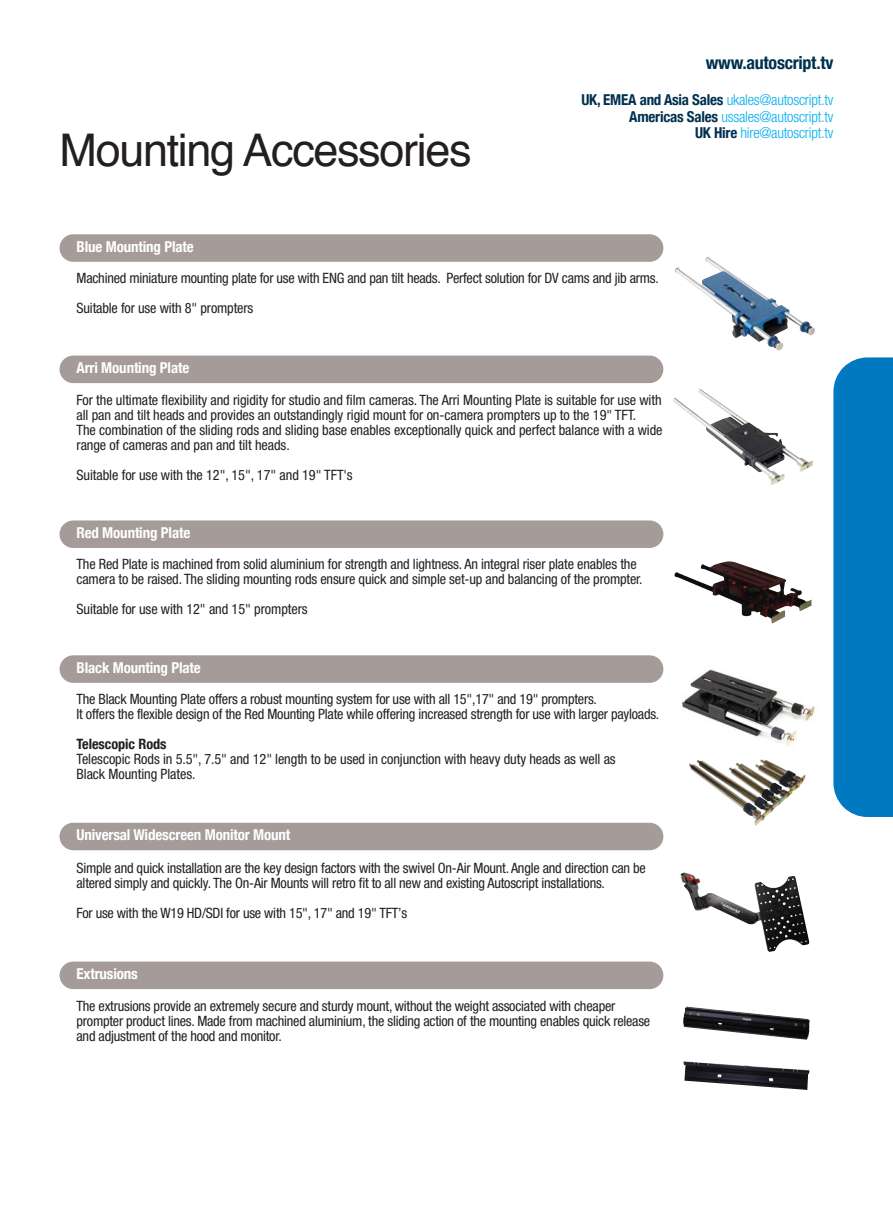
<style>
.page{position:relative;width:893px;height:1217px;background:#fff}
.page>*{position:absolute;margin:0;border:0;box-sizing:border-box;transform-origin:0 0}
.t1{font:45px "Helvetica";letter-spacing:-.03em;color:#231f20}
.t2{font:700 condensed 18px "Helvetica Neue";letter-spacing:-.015em;color:#00304f}
.t3{font:700 condensed 15px "Helvetica Neue";letter-spacing:-.01em;color:#fff}
.t4{font:300 condensed 15px/16.5px "Helvetica Neue";letter-spacing:-.015em;color:#00aeef;text-align:right}
.t5{font:condensed 14.25px/15px "Helvetica Neue";letter-spacing:-.015em;color:#231f20}
.t6{font:700 condensed 14.25px "Helvetica Neue";letter-spacing:-.005em;color:#231f20}
.s1{font-weight:700;color:#00304f}
</style>
<div class="page">
<div style="left:60px;top:234px;width:603px;height:28px;background:#a59b98;border-radius:14px"></div>
<img style="left:675px;top:257px;width:140px;height:93px">
<div style="left:60px;top:355px;width:603px;height:28px;background:#a59b98;border-radius:14px"></div>
<div style="left:60px;top:520px;width:603px;height:28px;background:#a59b98;border-radius:14px"></div>
<img style="left:673px;top:389px;width:140px;height:96px">
<img style="left:674px;top:561px;width:137px;height:62px">
<div style="left:60px;top:822px;width:603px;height:28px;background:#a59b98;border-radius:14px"></div>
<div style="left:60px;top:961px;width:603px;height:27px;background:#a59b98;border-radius:14px"></div>
<img style="left:769px;top:878px;width:37px;height:64px">
<img style="left:683px;top:1061px;width:126px;height:28px">
<img style="left:683px;top:1006px;width:127px;height:33px">
<img style="left:689px;top:759px;width:116px;height:66px">
<div style="left:60px;top:655px;width:603px;height:27px;background:#a59b98;border-radius:14px"></div>
<img style="left:682px;top:669px;width:134px;height:78px">
<svg style="left:833px;top:357px;width:60px;height:459px;background:#1081c5"></svg>
<h1 class="t1" style="left:60px;top:131px;width:414px">Mounting Accessories</h1>
<p class="t2" style="left:706px;top:52px;width:129px">www.autoscript.tv</p>
<p class="t4" style="left:581px;top:93px;width:254px"><span class="s1">UK, EMEA and Asia Sales</span> ukales@autoscript.tv<br><span class="s1">Americas Sales</span> ussales@autoscript.tv<br><span class="s1">UK Hire</span> hire@autoscript.tv</p>
<p class="t3" style="left:77px;top:237px;width:119px">Blue Mounting Plate</p>
<p class="t5" style="left:77px;top:264px;width:584px;line-height:30px">Machined miniature mounting plate for use with ENG and pan tilt heads. Perfect solution for DV cams and jib arms.<br>Suitable for use with 8" prompters</p>
<p class="t3" style="left:77px;top:358px;width:114px">Arri Mounting Plate</p>
<p class="t5" style="left:77px;top:393px;width:588px">For the ultimate flexibility and rigidity for studio and film cameras. The Arri Mounting Plate is suitable for use with all pan and tilt heads and provides an outstandingly rigid mount for on-camera prompters up to the 19" TFT.<br>The combination of the sliding rods and sliding base enables exceptionally quick and perfect balance with a wide range of cameras and pan and tilt heads.</p>
<p class="t5" style="left:77px;top:468px;width:278px">Suitable for use with the 12", 15", 17" and 19" TFT's</p>
<p class="t3" style="left:77px;top:523px;width:115px">Red Mounting Plate</p>
<p class="t5" style="left:77px;top:558px;width:568px">The Red Plate is machined from solid aluminium for strength and lightness. An integral riser plate enables the camera to be raised. The sliding mounting rods ensure quick and simple set-up and balancing of the prompter.</p>
<p class="t5" style="left:77px;top:603px;width:233px">Suitable for use with 12" and 15" prompters</p>
<p class="t3" style="left:77px;top:658px;width:126px">Black Mounting Plate</p>
<p class="t5" style="left:77px;top:692px;width:584px">The Black Mounting Plate offers a robust mounting system for use with all 15",17" and 19" prompters.<br>It offers the flexible design of the Red Mounting Plate while offering increased strength for use with larger payloads.</p>
<p class="t6" style="left:77px;top:735px;width:91px">Telescopic Rods</p>
<p class="t5" style="left:77px;top:752px;width:541px">Telescopic Rods in 5.5", 7.5" and 12" length to be used in conjunction with heavy duty heads as well as<br>Black Mounting Plates.</p>
<p class="t3" style="left:77px;top:825px;width:215px">Universal Widescreen Monitor Mount</p>
<p class="t5" style="left:77px;top:861px;width:571px">Simple and quick installation are the key design factors with the swivel On-Air Mount. Angle and direction can be altered simply and quickly. The On-Air Mounts will retro fit to all new and existing Autoscript installations.</p>
<p class="t5" style="left:77px;top:906px;width:332px">For use with the W19 HD/SDI for use with 15", 17" and 19" TFT’s</p>
<p class="t3" style="left:77px;top:964px;width:63px">Extrusions</p>
<p class="t5" style="left:77px;top:998px;width:575px">The extrusions provide an extremely secure and sturdy mount, without the weight associated with cheaper prompter product lines. Made from machined aluminium, the sliding action of the mounting enables quick release and adjustment of the hood and monitor.</p>
</div>
